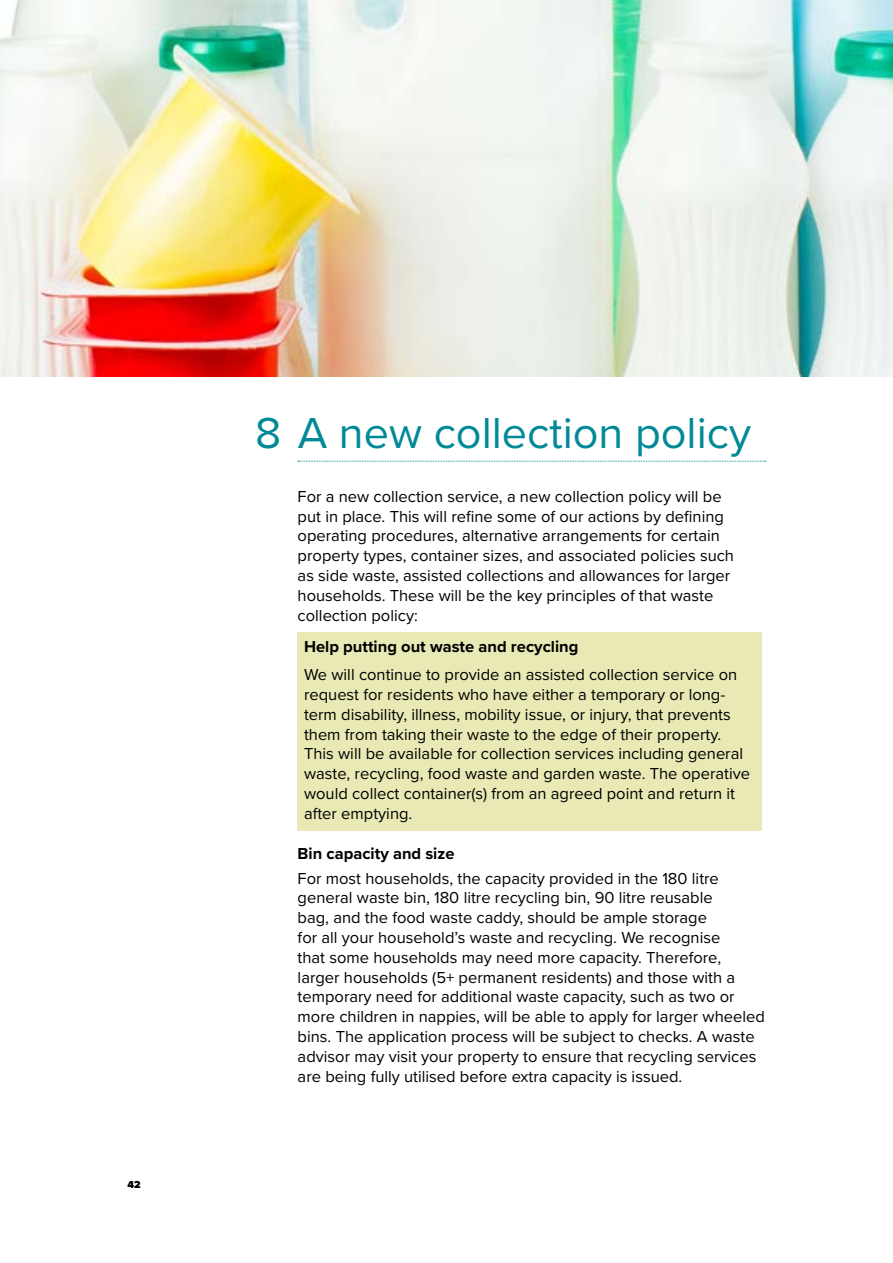
<style>
.page{position:relative;width:893px;height:1263px;background:#fff}
.page>*{position:absolute;margin:0;border:0;box-sizing:border-box;transform-origin:0 0}
.chapter_head_with_ru{font:45px "Proxima Nova";color:#008996}
._10mm_indent_body_te{font:16.5px/19.8px "Proxima Nova";color:#000}
._10mm_indent_body_te-2{font:700 16.5px "Proxima Nova";color:#000}
.t1{font:900 10.5px "Proxima Nova";color:#000}
</style>
<div class="page">
<svg style="left:298px;top:461px;width:468px;height:1px"></svg>
<div style="left:298px;top:632px;width:464px;height:199px;background:#e9e9b6"></div>
<img style="left:0;top:0;width:893px;height:376px">
<p class="t1" style="left:128px;top:1177px;width:15px">42</p>
<p class="chapter_head_with_ru" style="left:255px;top:399px;width:498px">8 A new collection policy</p>
<p class="_10mm_indent_body_te" style="left:298px;top:486px;width:438px">For a new collection service, a new collection policy will be put in place. This will refine some of our actions by defining operating procedures, alternative arrangements for certain property types, container sizes, and associated policies such as side waste, assisted collections and allowances for larger households. These will be the key principles of that waste collection policy:</p>
<p class="_10mm_indent_body_te-2" style="left:304px;top:634px;width:276px">Help putting out waste and recycling</p>
<p class="_10mm_indent_body_te" style="left:304px;top:664px;width:448px">We will continue to provide an assisted collection service on request for residents who have either a temporary or long&shy;term disability, illness, mobility issue, or injury, that prevents them from taking their waste to the edge of their property.<br>This will be available for collection services including general waste, recycling, food waste and garden waste. The operative would collect container(s) from an agreed point and return it after emptying.</p>
<p class="_10mm_indent_body_te-2" style="left:298px;top:842px;width:158px">Bin capacity and size</p>
<p class="_10mm_indent_body_te" style="left:298px;top:867px;width:469px">For most households, the capacity provided in the 180 litre general waste bin, 180 litre recycling bin, 90 litre reusable<br>bag, and the food waste caddy, should be ample storage<br>for all your household’s waste and recycling. We recognise<br>that some households may need more capacity. Therefore, larger households (5+ permanent residents) and those with a temporary need for additional waste capacity, such as two or more children in nappies, will be able to apply for larger wheeled bins. The application process will be subject to checks. A waste advisor may visit your property to ensure that recycling services are being fully utilised before extra capacity is issued.</p>
</div>
